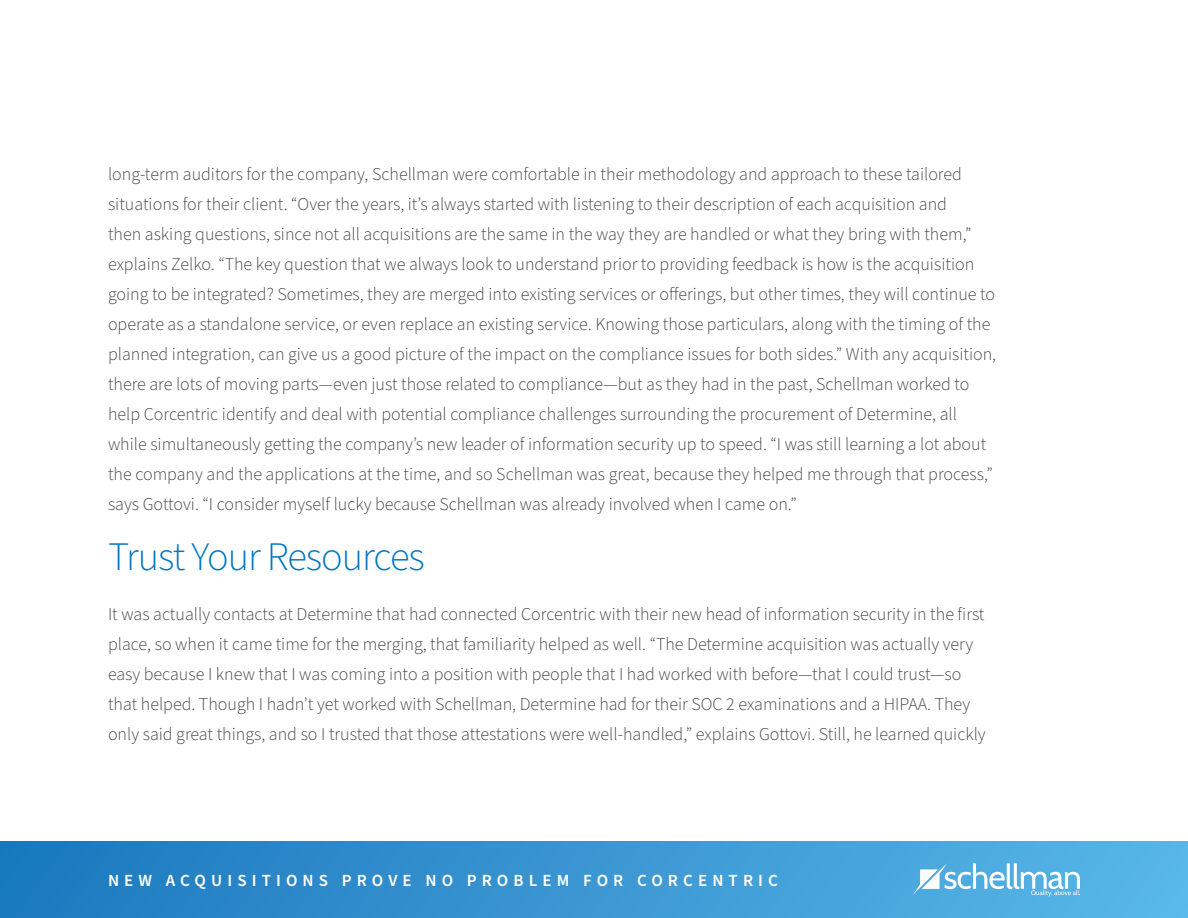
<style>
.page{position:relative;width:1188px;height:918px;background:#fff}
.page>*{position:absolute;margin:0;border:0;box-sizing:border-box;transform-origin:0 0}
.t1{font:300 40.5px "Source Sans Pro";letter-spacing:-.025em;color:#0076c0}
.t2{font:300 18px/30px "Source Sans Pro";color:#414042}
.t3{font:600 16.95px "Source Sans Pro";letter-spacing:.3em;color:#fff}
</style>
<div class="page">
<div style="left:0;top:841px;width:1188px;height:77px;background:linear-gradient(to right,#1b77be,#59b7e8)"></div>
<svg style="left:913px;top:863px;width:167px;height:34px"></svg>
<p class="t2" style="left:108px;top:160px;width:890px">long-term auditors for the company, Schellman were comfortable in their methodology and approach to these tailored situations for their client. “Over the years, it’s always started with listening to their description of each acquisition and<br>then asking questions, since not all acquisitions are the same in the way they are handled or what they bring with them,” explains Zelko. “The key question that we always look to understand prior to providing feedback is how is the acquisition going to be integrated? Sometimes, they are merged into existing services or offerings, but other times, they will continue to operate as a standalone service, or even replace an existing service. Knowing those particulars, along with the timing of the planned integration, can give us a good picture of the impact on the compliance issues for both sides.” With any acquisition, there are lots of moving parts—even just those related to compliance—but as they had in the past, Schellman worked to help Corcentric identify and deal with potential compliance challenges surrounding the procurement of Determine, all while simultaneously getting the company’s new leader of information security up to speed. “I was still learning a lot about the company and the applications at the time, and so Schellman was great, because they helped me through that process,” says Gottovi. “I consider myself lucky because Schellman was already involved when I came on.”</p>
<h1 class="t1" style="left:108px;top:530px;width:318px">Trust Your Resources</h1>
<p class="t2" style="left:108px;top:600px;width:879px">It was actually contacts at Determine that had connected Corcentric with their new head of information security in the first place, so when it came time for the merging, that familiarity helped as well. “The Determine acquisition was actually very easy because I knew that I was coming into a position with people that I had worked with before—that I could trust—so that helped. Though I hadn’t yet worked with Schellman, Determine had for their SOC 2 examinations and a HIPAA. They only said great things, and so I trusted that those attestations were well-handled,” explains Gottovi. Still, he learned quickly</p>
<p class="t3" style="left:108px;top:869px;width:671px">NEW ACQUISITIONS PROVE NO PROBLEM FOR CORCENTRIC</p>
</div>
